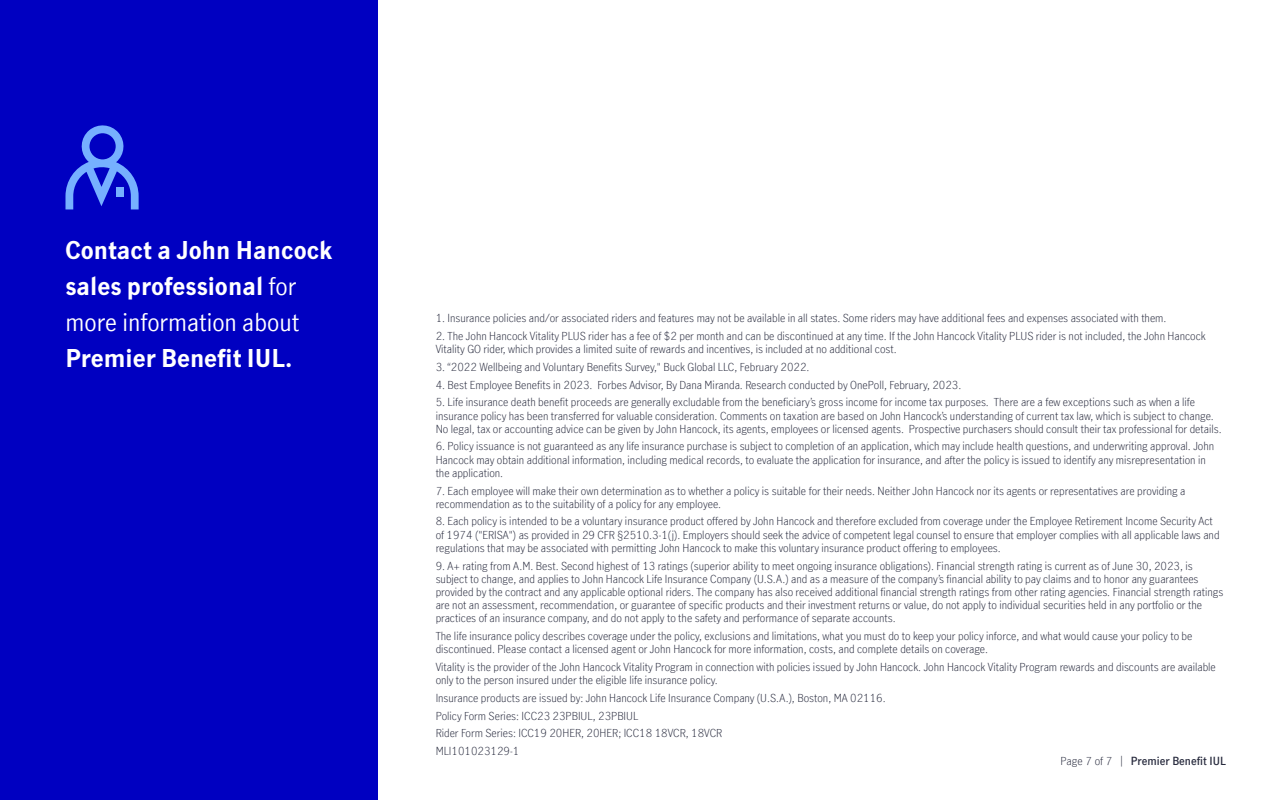
<style>
.page{position:relative;width:1280px;height:800px;background:#fff}
.page>*{position:absolute;margin:0;border:0;box-sizing:border-box;transform-origin:0 0}
.t1{font:700 24px/36px "Manulife JH Sans Optimized";color:#fff}
.t2{font:300 11px/13.2px "Manulife JH Sans Optimized";color:#282b3e}
.t3{font:600 11px "Manulife JH Sans Optimized";color:#282b3e}
.s1{font-weight:400}
.s2{font-weight:300}
</style>
<div class="page">
<div style="left:0;top:0;width:378px;height:800px;background:#0000c1"></div>
<svg style="left:65px;top:125px;width:74px;height:84px"></svg>
<div style="left:116px;top:187px;width:8px;height:10px;background:#76b0ff"></div>
<h1 class="t1" style="left:66px;top:231px;width:269px">Contact a John Hancock sales professional <span class="s1">for more information about</span></h1>
<h1 class="t1" style="left:66px;top:339px;width:228px">Premier Benefit IUL.</h1>
<p class="t2" style="left:436px;top:311px;width:732px">1. Insurance policies and/or associated riders and features may not be available in all states. Some riders may have additional fees and expenses associated with them.</p>
<p class="t2" style="left:436px;top:329px;width:772px">2. The John Hancock Vitality PLUS rider has a fee of $2 per month and can be discontinued at any time. If the John Hancock Vitality PLUS rider is not included, the John Hancock<br>Vitality GO rider, which provides a limited suite of rewards and incentives, is included at no additional cost.</p>
<p class="t2" style="left:436px;top:360px;width:375px">3. “2022 Wellbeing and Voluntary Benefits Survey," Buck Global LLC, February 2022.</p>
<p class="t2" style="left:436px;top:378px;width:527px">4. Best Employee Benefits in 2023. Forbes Advisor, By Dana Miranda. Research conducted by OnePoll, February, 2023.</p>
<p class="t2" style="left:436px;top:395px;width:788px">5. Life insurance death benefit proceeds are generally excludable from the beneficiary’s gross income for income tax purposes. There are a few exceptions such as when a life insurance policy has been transferred for valuable consideration. Comments on taxation are based on John Hancock’s understanding of current tax law, which is subject to change.<br>No legal, tax or accounting advice can be given by John Hancock, its agents, employees or licensed agents. Prospective purchasers should consult their tax professional for details.</p>
<p class="t2" style="left:436px;top:439px;width:780px">6. Policy issuance is not guaranteed as any life insurance purchase is subject to completion of an application, which may include health questions, and underwriting approval. John<br>Hancock may obtain additional information, including medical records, to evaluate the application for insurance, and after the policy is issued to identify any misrepresentation in the application.</p>
<p class="t2" style="left:436px;top:484px;width:751px">7. Each employee will make their own determination as to whether a policy is suitable for their needs. Neither John Hancock nor its agents or representatives are providing a recommendation as to the suitability of a policy for any employee.</p>
<p class="t2" style="left:436px;top:514px;width:785px">8. Each policy is intended to be a voluntary insurance product offered by John Hancock and therefore excluded from coverage under the Employee Retirement Income Security Act of 1974 ("ERISA") as provided in 29 CFR §2510.3-1(j). Employers should seek the advice of competent legal counsel to ensure that employer complies with all applicable laws and regulations that may be associated with permitting John Hancock to make this voluntary insurance product offering to employees.</p>
<p class="t2" style="left:436px;top:559px;width:789px">9. A+ rating from A.M. Best. Second highest of 13 ratings (superior ability to meet ongoing insurance obligations). Financial strength rating is current as of June 30, 2023, is subject to change, and applies to John Hancock Life Insurance Company (U.S.A.) and as a measure of the company’s financial ability to pay claims and to honor any guarantees provided by the contract and any applicable optional riders. The company has also received additional financial strength ratings from other rating agencies. Financial strength ratings are not an assessment, recommendation, or guarantee of specific products and their investment returns or value, do not apply to individual securities held in any portfolio or the practices of an insurance company, and do not apply to the safety and performance of separate accounts.</p>
<p class="t2" style="left:436px;top:629px;width:758px">The life insurance policy describes coverage under the policy, exclusions and limitations, what you must do to keep your policy inforce, and what would cause your policy to be discontinued. Please contact a licensed agent or John Hancock for more information, costs, and complete details on coverage.</p>
<p class="t2" style="left:436px;top:660px;width:782px">Vitality is the provider of the John Hancock Vitality Program in connection with policies issued by John Hancock. John Hancock Vitality Program rewards and discounts are available only to the person insured under the eligible life insurance policy.</p>
<p class="t2" style="left:436px;top:689px;width:452px;line-height:17.7px">Insurance products are issued by: John Hancock Life Insurance Company (U.S.A.), Boston, MA 02116.<br>Policy Form Series: ICC23 23PBIUL, 23PBIUL<br>Rider Form Series: ICC19 20HER, 20HER; ICC18 18VCR, 18VCR<br>MLI101023129-1</p>
<p class="t3" style="left:1061px;top:753px;width:167px"><span class="s2">Page 7 of 7 |</span> Premier Benefit IUL</p>
</div>
